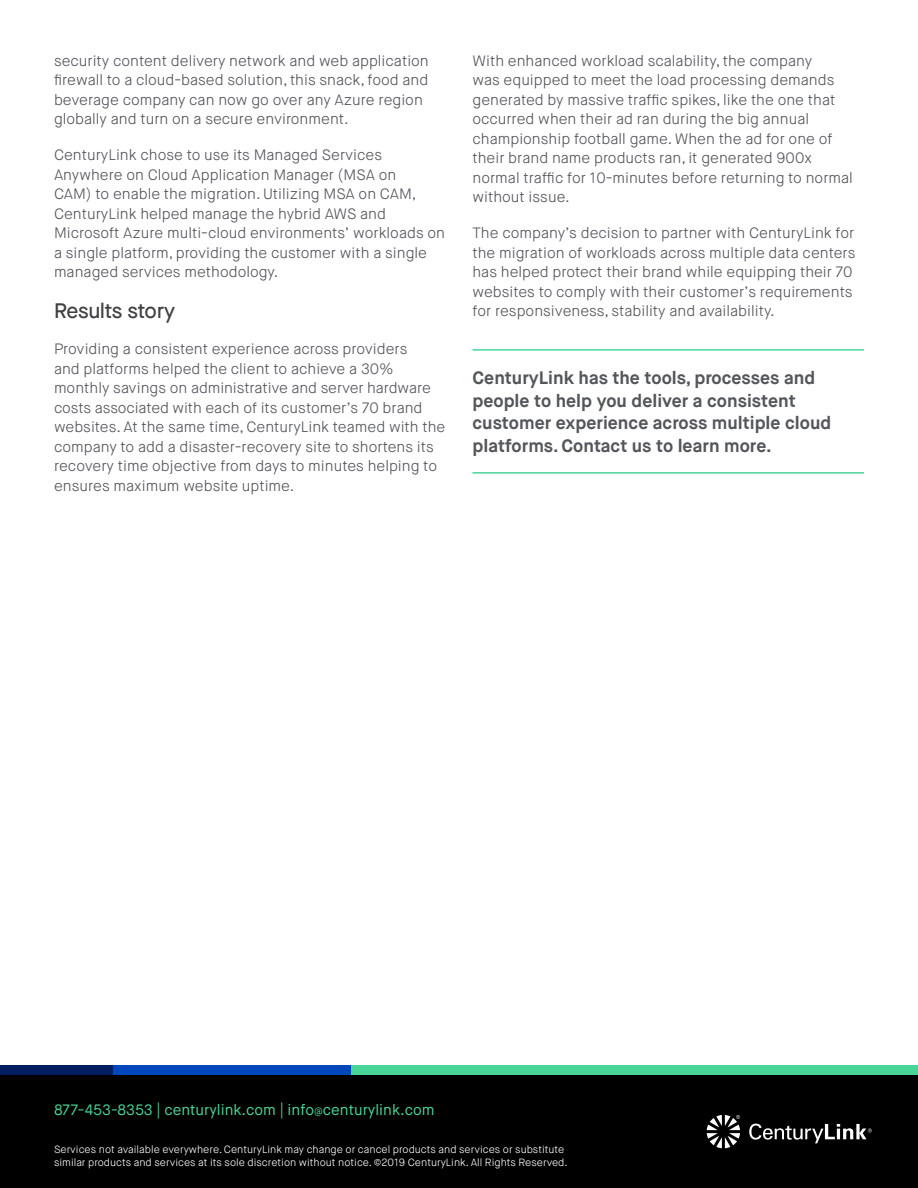
<style>
.page{position:relative;width:918px;height:1188px;background:#fff}
.page>*{position:absolute;margin:0;border:0;box-sizing:border-box;transform-origin:0 0}
.Body_Copy{font:500 21px "Maison Neue";letter-spacing:-.005em;color:#414042}
.Quote_with_bar{font:700 18px/22.5px "Maison Neue";color:#53565a}
.Body_Copy-2{font:300 15px/19.5px "Maison Neue";color:#53565a}
.t1{font:15px "Maison Neue";color:#48d597}
.t2{font:300 10.5px/13.5px "Maison Neue";color:#fff}
.s1{font-size:12px}
</style>
<div class="page">
<div style="left:0;top:1070px;width:918px;height:118px;background:#000"></div>
<div style="left:351px;top:1065px;width:567px;height:10px;background:#48d597"></div>
<div style="left:0;top:1065px;width:113px;height:10px;background:#001e60"></div>
<div style="left:113px;top:1065px;width:238px;height:10px;background:#0047bb"></div>
<svg style="left:707px;top:1115px;width:33px;height:33px"></svg>
<svg style="left:749px;top:1123px;width:123px;height:20px"></svg>
<hr style="left:472px;top:349px;width:392px;height:2px;background:#48d597">
<hr style="left:472px;top:472px;width:392px;height:2px;background:#48d597">
<p class="Body_Copy-2" style="left:54px;top:51px;width:376px">security content delivery network and web application firewall to a cloud-based solution, this snack, food and beverage company can now go over any Azure region globally and turn on a secure environment.</p>
<p class="Body_Copy-2" style="left:54px;top:146px;width:393px">CenturyLink chose to use its Managed Services Anywhere on Cloud Application Manager (MSA on<br>CAM) to enable the migration. Utilizing MSA on CAM, CenturyLink helped manage the hybrid AWS and Microsoft Azure multi-cloud environments’ workloads on a single platform, providing the customer with a single managed services methodology.</p>
<p class="Body_Copy" style="left:54px;top:296px;width:123px">Results story</p>
<p class="Body_Copy-2" style="left:54px;top:340px;width:393px">Providing a consistent experience across providers<br>and platforms helped the client to achieve a 30% monthly savings on administrative and server hardware costs associated with each of its customer’s 70 brand websites. At the same time, CenturyLink teamed with the company to add a disaster-recovery site to shortens its recovery time objective from days to minutes helping to ensures maximum website uptime.</p>
<p class="Body_Copy-2" style="left:472px;top:51px;width:382px">With enhanced workload scalability, the company<br>was equipped to meet the load processing demands generated by massive traffic spikes, like the one that occurred when their ad ran during the big annual championship football game. When the ad for one of their brand name products ran, it generated 900x normal traffic for 10-minutes before returning to normal without issue.</p>
<p class="Body_Copy-2" style="left:472px;top:224px;width:384px">The company’s decision to partner with CenturyLink for the migration of workloads across multiple data centers has helped protect their brand while equipping their 70 websites to comply with their customer’s requirements for responsiveness, stability and availability.</p>
<p class="Quote_with_bar" style="left:472px;top:367px;width:360px">CenturyLink has the tools, processes and people to help you deliver a consistent customer experience across multiple cloud platforms. Contact us to learn more.</p>
<p class="t1" style="left:54px;top:1101px;width:382px">877-453-8353 | centurylink.com | info<span class="s1">@</span>centurylink.com</p>
<p class="t2" style="left:54px;top:1143px;width:515px">Services not available everywhere. CenturyLink may change or cancel products and services or substitute similar products and services at its sole discretion without notice. ©2019 CenturyLink. All Rights Reserved.</p>
</div>
